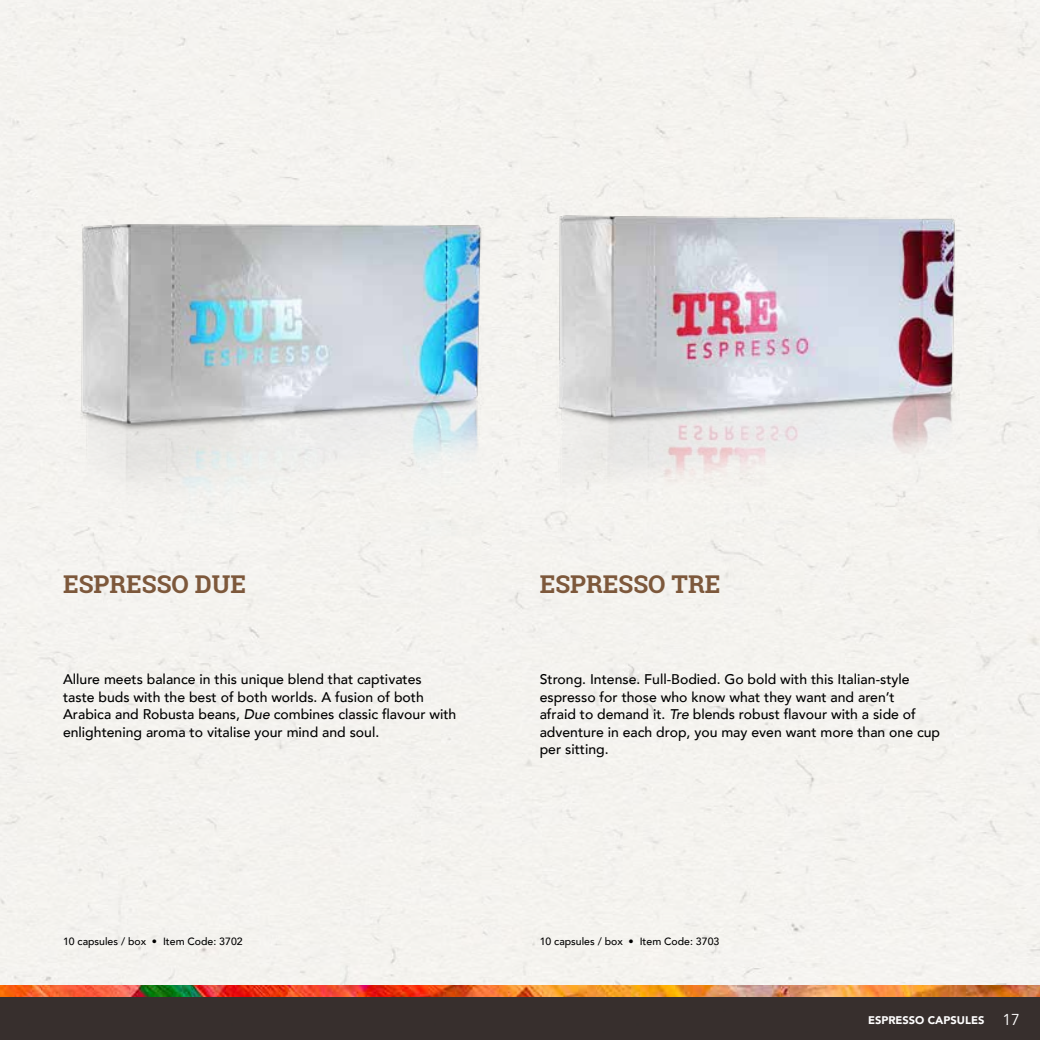
<style>
.page{position:relative;width:1040px;height:1040px;background:#fff}
.page>*{position:absolute;margin:0;border:0;box-sizing:border-box;transform-origin:0 0}
.t1{font:700 24.5px "Roboto Slab";color:#7d583b}
.t2{font:500 14px/17.5px "Avenir";color:#000}
.t3{font:900 11.03px "Avenir";color:#fff}
.t4{font:500 10.5px "Avenir";color:#000}
.s1{font-style:italic}
.s2{font-weight:400;font-size:15.75px}
</style>
<div class="page">
<img style="left:0;top:0;width:1040px;height:1040px">
<img style="left:0;top:996px;width:2px;height:44px">
<img style="left:0;top:0;width:1px;height:985px">
<img style="left:42px;top:85px;width:479px;height:450px">
<img style="left:517px;top:87px;width:480px;height:439px">
<h1 class="t1" style="left:63px;top:567px;width:184px">ESPRESSO DUE</h1>
<h1 class="t1" style="left:539px;top:567px;width:182px">ESPRESSO TRE</h1>
<p class="t2" style="left:63px;top:669px;width:395px">Allure meets balance in this unique blend that captivates taste buds with the best of both worlds. A fusion of both Arabica and Robusta beans, <span class="s1">Due</span> combines classic flavour with enlightening aroma to vitalise your mind and soul.</p>
<p class="t2" style="left:539px;top:669px;width:402px">Strong. Intense. Full-Bodied. Go bold with this Italian-style espresso for those who know what they want and aren’t<br>afraid to demand it. <span class="s1">Tre</span> blends robust flavour with a side of adventure in each drop, you may even want more than one cup per sitting.</p>
<p class="t4" style="left:63px;top:932px;width:181px">10 capsules / box • Item Code: 3702</p>
<p class="t4" style="left:539px;top:932px;width:181px">10 capsules / box • Item Code: 3703</p>
<p class="t3" style="left:868px;top:1010px;width:153px">ESPRESSO CAPSULES <span class="s2">17</span></p>
</div>
